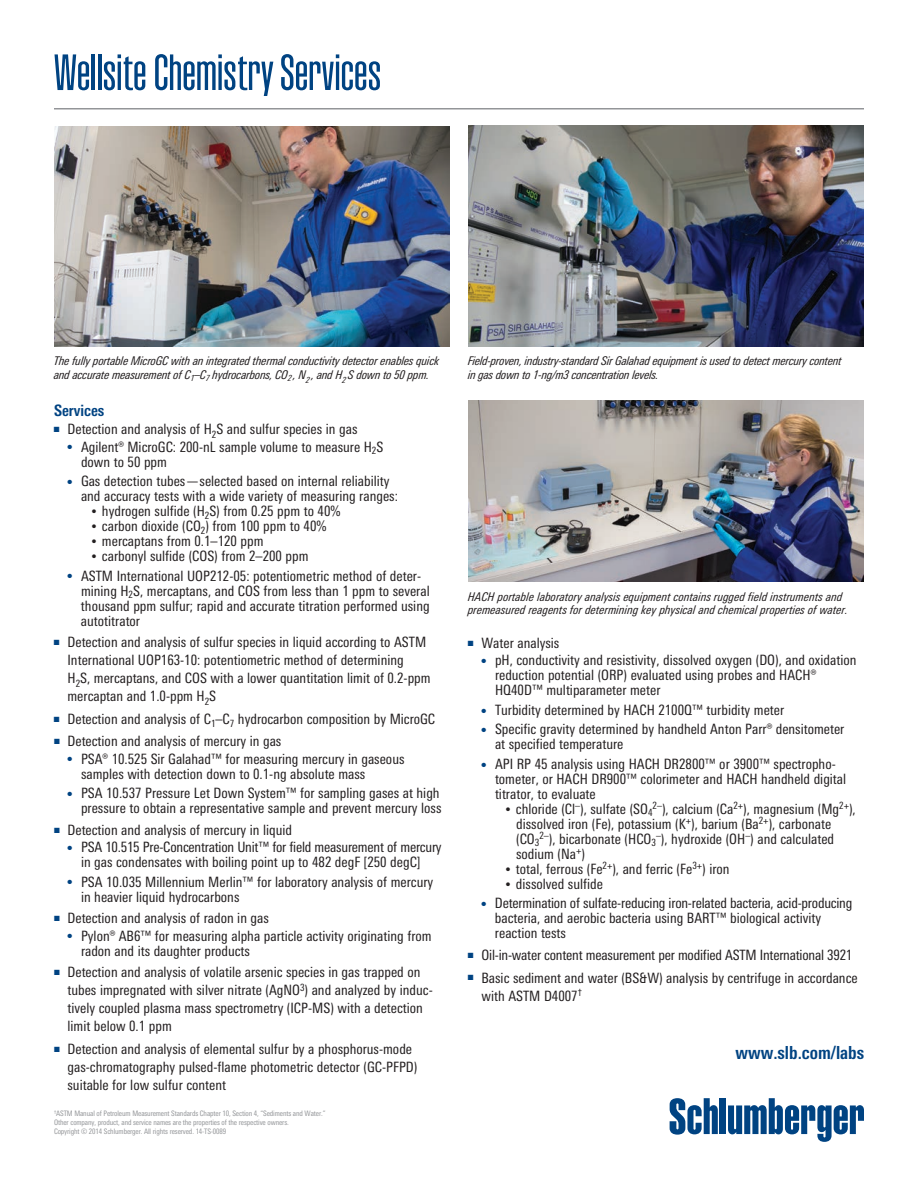
<style>
.page{position:relative;width:918px;height:1188px;background:#fff}
.page>*{position:absolute;margin:0;border:0;box-sizing:border-box;transform-origin:0 0}
.t1{font:300 49.95px "Schlumberger Con";letter-spacing:-.035em;color:#004382}
.t2{font:700 condensed 18px "Univers Next Pro";color:#004382}
.t3{font:700 condensed 15.75px "Univers Next Pro";color:#004382}
.t4{font:condensed 14.25px/15px "Univers Next Pro";color:#231f20}
.t5{font:italic condensed 12px/13.5px "Univers Next Pro";letter-spacing:-.015em;color:#231f20}
.t6{font:condensed 7.5px/9px "Univers Next Pro";letter-spacing:-.015em;color:#939598}
.s1{font-size:10.5px}
</style>
<div class="page">
<div style="left:720px;top:1098px;width:6px;height:36px;background:#004382"></div>
<svg style="left:728px;top:1098px;width:136px;height:44px"></svg>
<svg style="left:670px;top:1098px;width:48px;height:37px"></svg>
<hr style="left:54px;top:108px;width:810px;height:2px;background:#939598">
<img style="left:54px;top:126px;width:396px;height:221px">
<img style="left:468px;top:400px;width:396px;height:182px">
<img style="left:468px;top:126px;width:396px;height:220px">
<h1 class="t1" style="left:54px;top:48px;width:330px">Wellsite Chemistry Services</h1>
<p class="t5" style="left:54px;top:354px;width:387px">The fully portable MicroGC with an integrated thermal conductivity detector enables quick and accurate measurement of C<sub>1</sub>–C<sub>7</sub> hydrocarbons, CO<sub>2</sub> , N<sub>2</sub> , and H<sub>2</sub> S down to 50 ppm.</p>
<p class="t5" style="left:468px;top:354px;width:375px">Field-proven, industry-standard Sir Galahad equipment is used to detect mercury content in gas down to 1-ng/m3 concentration levels.</p>
<p class="t3" style="left:54px;top:401px;width:52px">Services</p>
<p class="t4" style="left:54px;top:422px;width:305px"><sup>■</sup> Detection and analysis of H<sub>2</sub>S and sulfur species in gas</p>
<p class="t4" style="left:81px;top:439px;width:304px;text-indent:-14px"><sup>●</sup> Agilent® MicroGC: 200-nL sample volume to measure H<sub>2</sub>S down to 50 ppm</p>
<p class="t4" style="left:81px;top:474px;width:318px;text-indent:-14px"><sup>●</sup> Gas detection tubes—selected based on internal reliability and accuracy tests with a wide variety of measuring ranges:</p>
<p class="t4" style="left:92px;top:504px;width:251px"><span class="s1">•</span> hydrogen sulfide (H<sub>2</sub>S) from 0.25 ppm to 40%</p>
<p class="t4" style="left:92px;top:519px;width:237px"><span class="s1">•</span> carbon dioxide (CO<sub>2</sub>) from 100 ppm to 40%</p>
<p class="t4" style="left:92px;top:534px;width:174px"><span class="s1">•</span> mercaptans from 0.1–120 ppm</p>
<p class="t4" style="left:92px;top:549px;width:219px"><span class="s1">•</span> carbonyl sulfide (COS) from 2–200 ppm</p>
<p class="t4" style="left:81px;top:568px;width:350px;text-indent:-13px"><sup>●</sup> ASTM International UOP212-05: potentiometric method of deter&shy;mining H<sub>2</sub>S, mercaptans, and COS from less than 1 ppm to several thousand ppm sulfur; rapid and accurate titration performed using autotitrator</p>
<p class="t4" style="left:68px;top:633px;width:365px;line-height:18px;text-indent:-14px"><sup>■</sup> Detection and analysis of sulfur species in liquid according to ASTM International UOP163-10: potentiometric method of determining<br>H<sub>2</sub>S, mercaptans, and COS with a lower quantitation limit of 0.2-ppm mercaptan and 1.0-ppm H<sub>2</sub>S</p>
<p class="t4" style="left:54px;top:711px;width:383px"><sup>■</sup> Detection and analysis of C<sub>1</sub>–C<sub>7</sub> hydrocarbon composition by MicroGC</p>
<p class="t4" style="left:54px;top:734px;width:229px"><sup>■</sup> Detection and analysis of mercury in gas</p>
<p class="t4" style="left:81px;top:751px;width:325px;text-indent:-14px"><sup>●</sup> PSA® 10.525 Sir Galahad™ for measuring mercury in gaseous samples with detection down to 0.1-ng absolute mass</p>
<p class="t4" style="left:68px;top:786px;width:375px;text-align:right"><sup>●</sup> PSA 10.537 Pressure Let Down System™ for sampling gases at high pressure to obtain a representative sample and prevent mercury loss</p>
<p class="t4" style="left:54px;top:822px;width:240px"><sup>■</sup> Detection and analysis of mercury in liquid</p>
<p class="t4" style="left:68px;top:840px;width:376px;text-align:center"><sup>●</sup> PSA 10.515 Pre-Concentration Unit™ for field measurement of mercury in gas condensates with boiling point up to 482 degF [250 degC]</p>
<p class="t4" style="left:81px;top:874px;width:354px;text-indent:-14px"><sup>●</sup> PSA 10.035 Millennium Merlin™ for laboratory analysis of mercury in heavier liquid hydrocarbons</p>
<p class="t4" style="left:54px;top:911px;width:216px"><sup>■</sup> Detection and analysis of radon in gas</p>
<p class="t4" style="left:81px;top:928px;width:352px;text-indent:-14px"><sup>●</sup> Pylon® AB6™ for measuring alpha particle activity originating from radon and its daughter products</p>
<p class="t4" style="left:68px;top:963px;width:367px;line-height:18px;text-indent:-14px"><sup>■</sup> Detection and analysis of volatile arsenic species in gas trapped on tubes impregnated with silver nitrate (AgNO<sup>3</sup>) and analyzed by induc&shy;tively coupled plasma mass spectrometry (ICP-MS) with a detection limit below 0.1 ppm</p>
<p class="t4" style="left:68px;top:1040px;width:352px;line-height:18px;text-indent:-14px"><sup>■</sup> Detection and analysis of elemental sulfur by a phosphorus-mode gas-chromatography pulsed-flame photometric detector (GC-PFPD) suitable for low sulfur content</p>
<p class="t2" style="left:736px;top:1042px;width:130px">www.slb.com/labs</p>
<p class="t5" style="left:468px;top:590px;width:382px">HACH portable laboratory analysis equipment contains rugged field instruments and premeasured reagents for determining key physical and chemical properties of water.</p>
<p class="t4" style="left:468px;top:636px;width:93px"><sup>■</sup> Water analysis</p>
<p class="t4" style="left:495px;top:653px;width:363px;text-indent:-14px"><sup>●</sup> pH, conductivity and resistivity, dissolved oxygen (DO), and oxidation reduction potential (ORP) evaluated using probes and HACH®<br>HQ40D™ multiparameter meter</p>
<p class="t4" style="left:481px;top:702px;width:304px"><sup>●</sup> Turbidity determined by HACH 2100Q™ turbidity meter</p>
<p class="t4" style="left:495px;top:722px;width:351px;text-indent:-14px"><sup>●</sup> Specific gravity determined by handheld Anton Parr® densitometer at specified temperature</p>
<p class="t4" style="left:495px;top:756px;width:353px;text-indent:-14px"><sup>●</sup> API RP 45 analysis using HACH DR2800™ or 3900™ spectropho&shy;tometer, or HACH DR900™ colorimeter and HACH handheld digital titrator, to evaluate</p>
<p class="t4" style="left:516px;top:801px;width:341px;text-indent:-11px"><span class="s1">•</span> chloride (Cl<sup>–</sup>), sulfate (SO<sub>4</sub><sup>2–</sup>), calcium (Ca<sup>2+</sup>), magnesium (Mg<sup>2+</sup>), dissolved iron (Fe), potassium (K<sup>+</sup>), barium (Ba<sup>2+</sup>), carbonate (CO<sub>3</sub><sup>2–</sup>), bicarbonate (HCO<sub>3</sub><sup>–</sup>), hydroxide (OH<sup>–</sup>) and calculated sodium (Na<sup>+</sup>)</p>
<p class="t4" style="left:505px;top:861px;width:226px"><span class="s1">•</span> total, ferrous (Fe<sup>2+</sup>), and ferric (Fe<sup>3+</sup>) iron</p>
<p class="t4" style="left:505px;top:876px;width:99px"><span class="s1">•</span> dissolved sulfide</p>
<p class="t4" style="left:495px;top:896px;width:359px;text-indent:-14px"><sup>●</sup> Determination of sulfate-reducing iron-related bacteria, acid-producing bacteria, and aerobic bacteria using BART™ biological activity reaction tests</p>
<p class="t4" style="left:468px;top:948px;width:386px"><sup>■</sup> Oil-in-water content measurement per modified ASTM International 3921</p>
<p class="t4" style="left:481px;top:969px;width:378px;line-height:18px;text-indent:-14px"><sup>■</sup> Basic sediment and water (BS&amp;W) analysis by centrifuge in accordance with ASTM D4007<sup>†</sup></p>
<p class="t6" style="left:54px;top:1109px;width:273px"><sup>†</sup>ASTM Manual of Petroleum Measurement Standards Chapter 10, Section 4, “Sediments and Water.”<br>Other company, product, and service names are the properties of the respective owners.<br>Copyright © 2014 Schlumberger. All rights reserved. 14-TS-0089</p>
</div>
